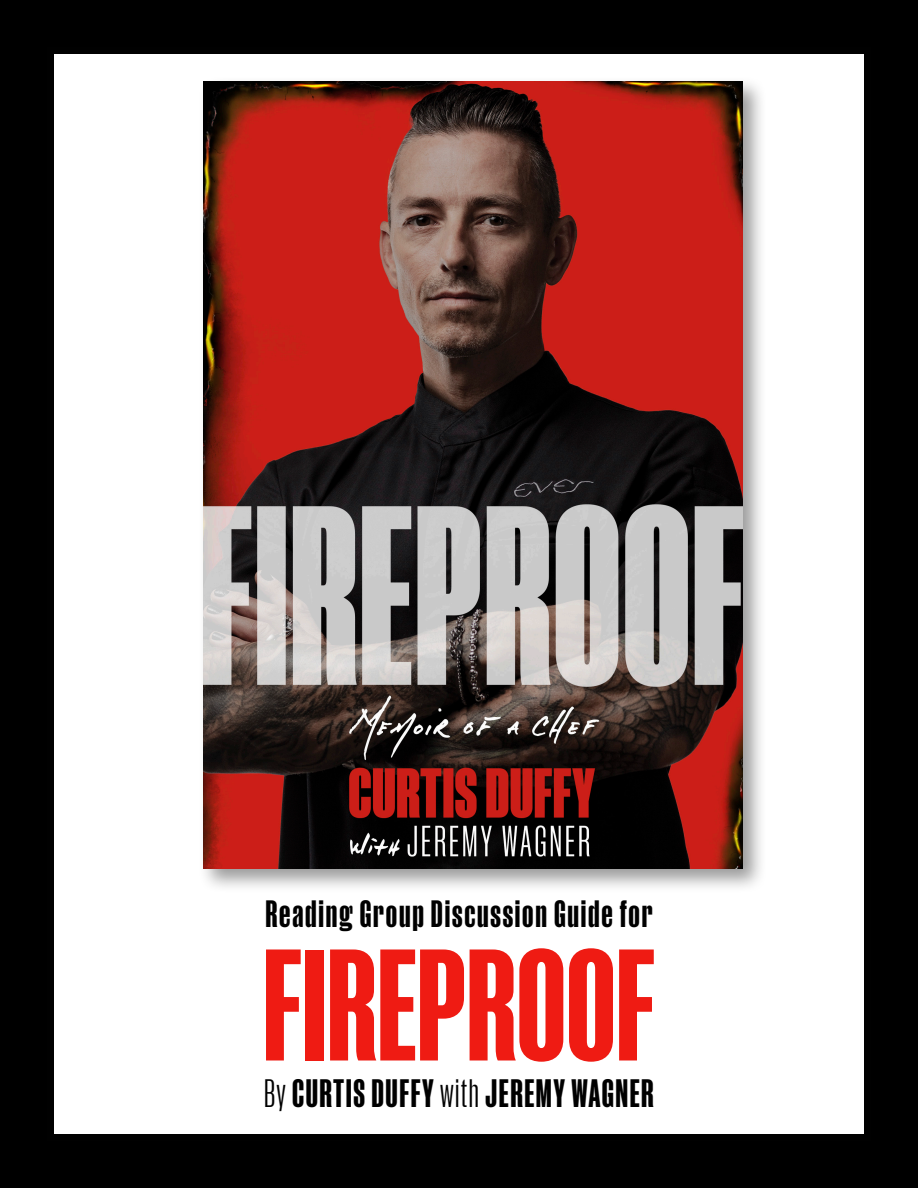
<style>
.page{position:relative;width:918px;height:1188px;background:#000}
.page>*{position:absolute;margin:0;border:0;box-sizing:border-box;transform-origin:0 0}
.t1{font:700 150px "Manuka";color:#ef1b13}
.t2{font:700 37.5px "Manuka";letter-spacing:.04em;color:#000}
.t3{font:700 36px "Manuka";letter-spacing:.05em;color:#000}
.s1{font-weight:400}
</style>
<div class="page">
<div style="left:54px;top:54px;width:810px;height:1080px;background:#fff"></div>
<div style="left:198px;top:75px;width:569px;height:818px;background:#000;opacity:.4"></div>
<img style="left:204px;top:81px;width:538px;height:787px">
<p class="t3" style="left:265px;top:895px;width:389px">Reading Group Discussion Guide for</p>
<p class="t1" style="left:263px;top:927px;width:394px">FIREPROOF</p>
<p class="t2" style="left:264px;top:1074px;width:391px"><span class="s1">By</span> CURTIS DUFFY <span class="s1">with</span> JEREMY WAGNER</p>
</div>
